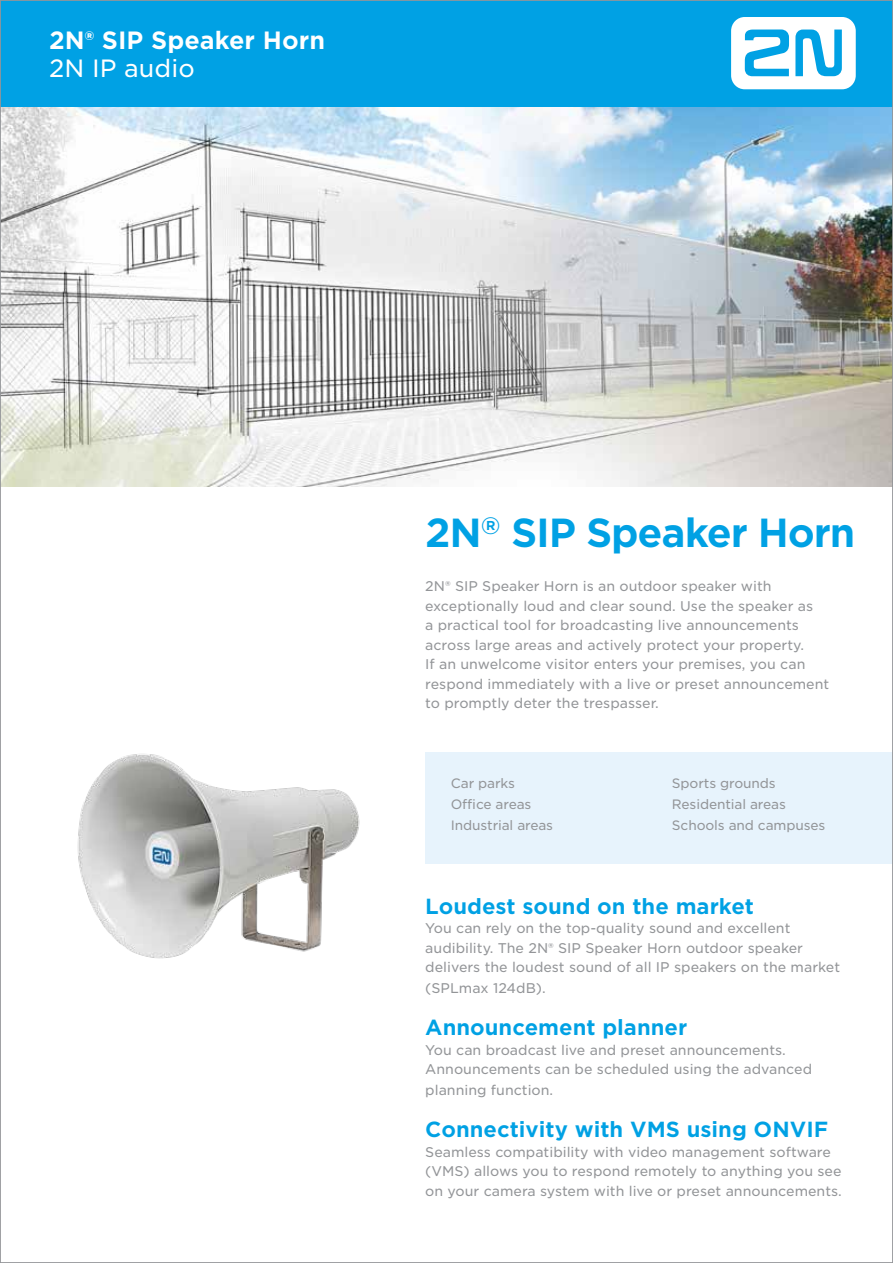
<style>
.page{position:relative;width:893px;height:1263px;background:#fff}
.page>*{position:absolute;margin:0;border:0;box-sizing:border-box;transform-origin:0 0}
.t1{font:700 39px "Gotham S Sm";letter-spacing:-.03em;color:#00a1e4}
.t2{font:700 24px "Gotham S Sm";color:#fff}
.t3{font:24px "Gotham S Sm";color:#fff}
.t4{font:700 21px "Gotham S Sm";color:#00a1e4}
.t5{font:13.5px/19.5px "Gotham S Sm";color:#939598}
.t6{font:13.05px/21px "Gotham S Sm";letter-spacing:-.01em;color:#939598}
</style>
<div class="page">
<img style="left:2px;top:106px;width:889px;height:381px">
<div style="left:0;top:0;width:893px;height:106px;background:#00a1e4"></div>
<div style="left:731px;top:17px;width:125px;height:72px;background:#fff;border-radius:14px"></div>
<svg style="left:745px;top:29px;width:97px;height:47px"></svg>
<img style="left:77px;top:754px;width:283px;height:205px">
<div style="left:425px;top:752px;width:468px;height:112px;background:#e7f3fc"></div>
<h2 class="t2" style="left:49px;top:24px;width:277px">2N® SIP Speaker Horn</h2>
<h2 class="t3" style="left:49px;top:52px;width:147px">2N IP audio</h2>
<h1 class="t1" style="left:425px;top:506px;width:432px">2N<sup>®</sup> SIP Speaker Horn</h1>
<p class="t5" style="left:425px;top:576px;width:406px">2N® SIP Speaker Horn is an outdoor speaker with exceptionally loud and clear sound. Use the speaker as<br>a practical tool for broadcasting live announcements across large areas and actively protect your property.<br>If an unwelcome visitor enters your premises, you can respond immediately with a live or preset announcement to promptly deter the trespasser.</p>
<p class="t6" style="left:451px;top:773px;width:104px">Car parks<br>Office areas<br>Industrial areas</p>
<p class="t6" style="left:672px;top:773px;width:155px">Sports grounds<br>Residential areas<br>Schools and campuses</p>
<h3 class="t4" style="left:425px;top:892px;width:330px">Loudest sound on the market</h3>
<p class="t5" style="left:425px;top:918px;width:416px">You can rely on the top-quality sound and excellent audibility. The 2N® SIP Speaker Horn outdoor speaker delivers the loudest sound of all IP speakers on the market</p>
<p class="t5" style="left:425px;top:978px;width:122px">(SPLmax 124dB).</p>
<h3 class="t4" style="left:425px;top:1013px;width:264px">Announcement planner</h3>
<p class="t5" style="left:425px;top:1040px;width:388px">You can broadcast live and preset announcements.<br>Announcements can be scheduled using the advanced</p>
<p class="t5" style="left:425px;top:1080px;width:129px">planning function.</p>
<h3 class="t4" style="left:425px;top:1115px;width:404px">Connectivity with VMS using ONVIF</h3>
<p class="t5" style="left:425px;top:1142px;width:418px">Seamless compatibility with video management software (VMS) allows you to respond remotely to anything you see on your camera system with live or preset announcements.</p>
</div>
